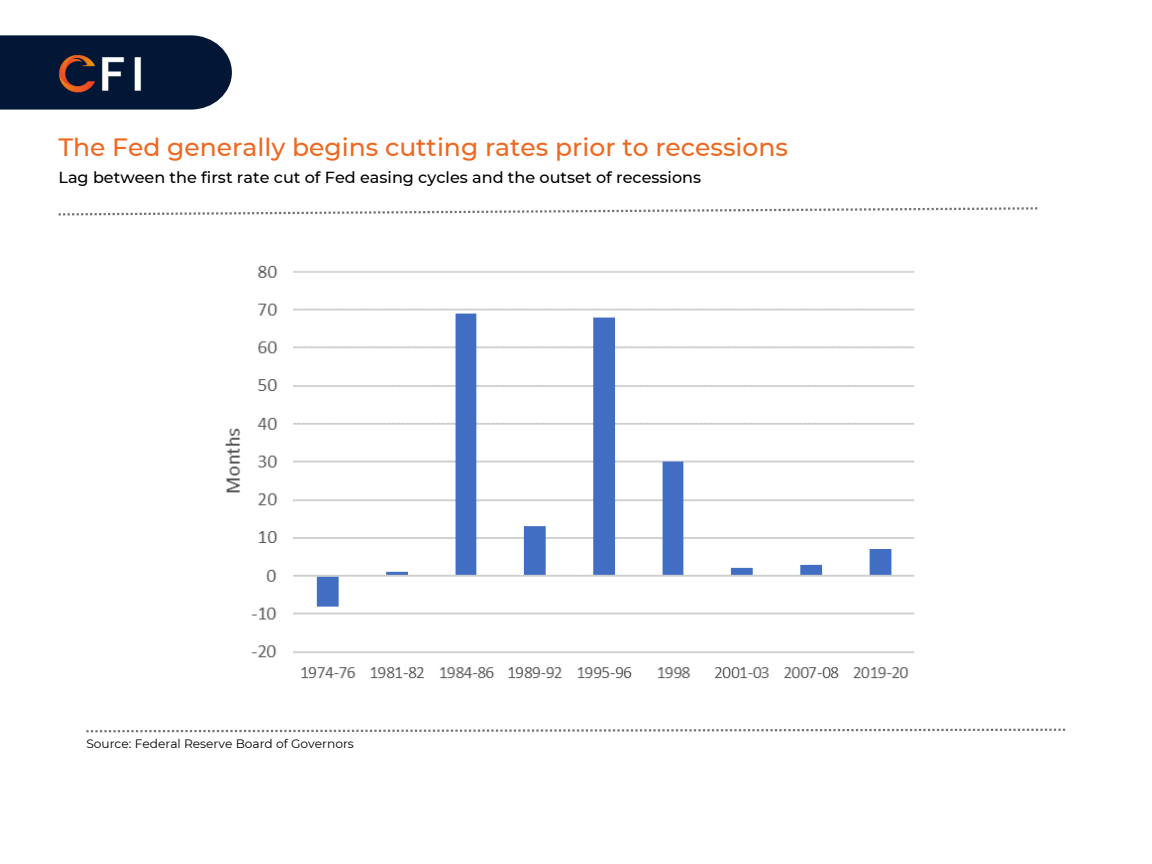
<style>
.page{position:relative;width:1152px;height:864px;background:#fff}
.page>*{position:absolute;margin:0;border:0;box-sizing:border-box;transform-origin:0 0}
.t1{font:500 25.05px "Montserrat";color:#f06820}
.t2{font:500 16.05px "Montserrat";color:#000}
.t3{font:12.15px "Montserrat";color:#000}
</style>
<div class="page">
<svg style="left:86px;top:729px;width:979px;height:3px"></svg>
<svg style="left:59px;top:207px;width:978px;height:9px"></svg>
<svg style="left:0;top:35px;width:232px;height:74px"></svg>
<img style="left:14px;top:41px;width:181px;height:52px">
<img style="left:225px;top:265px;width:690px;height:414px">
<p class="t1" style="left:59px;top:132px;width:731px">The Fed generally begins cutting rates prior to recessions</p>
<p class="t2" style="left:59px;top:168px;width:644px">Lag between the first rate cut of Fed easing cycles and the outset of recessions</p>
<p class="t3" style="left:86px;top:736px;width:269px">Source: Federal Reserve Board of Governors</p>
</div>
